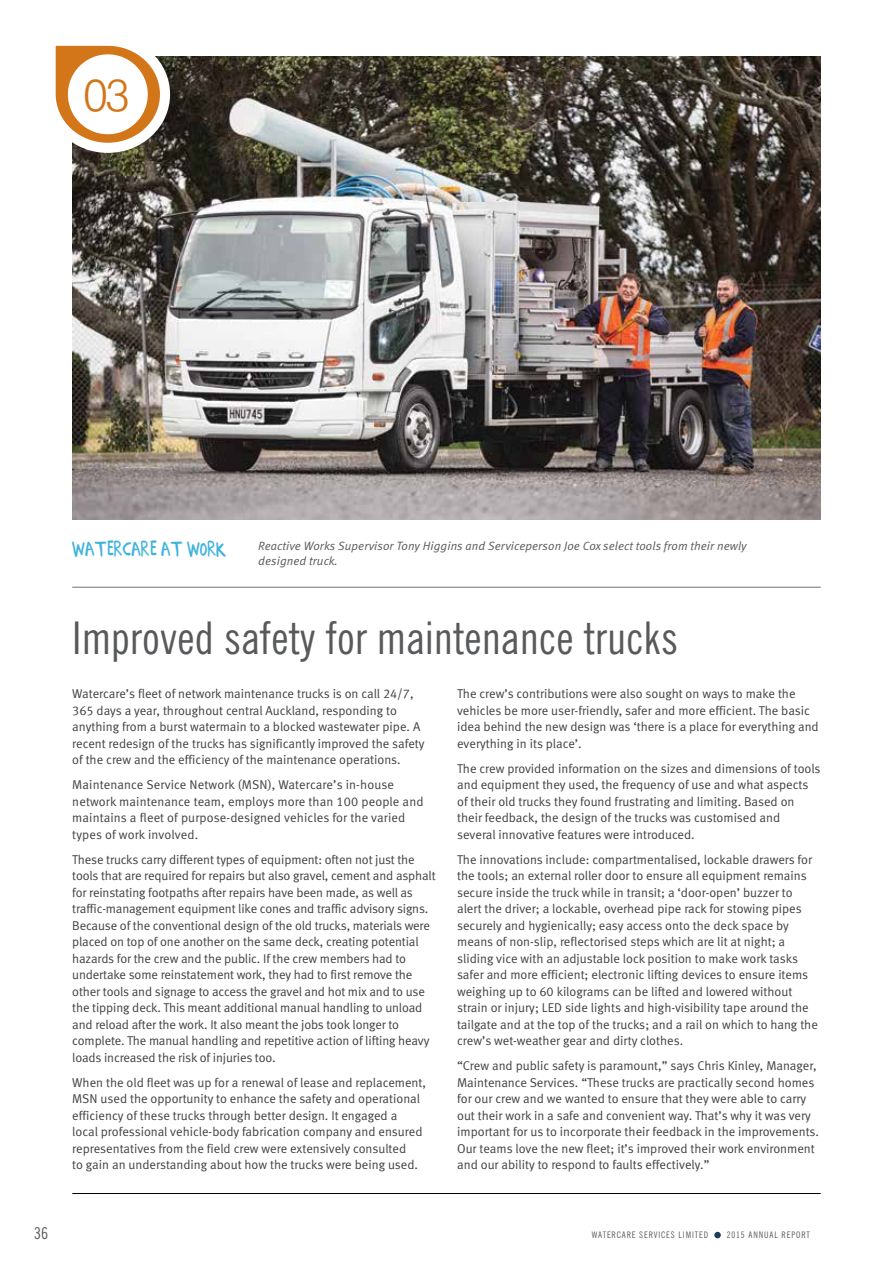
<style>
.page{position:relative;width:893px;height:1263px;background:#fff}
.page>*{position:absolute;margin:0;border:0;box-sizing:border-box;transform-origin:0 0}
.t1{font:300 45.45px "Swiss 721 BT";color:#d37619}
.t2{font:condensed 45px "News Gothic BT";letter-spacing:.01em;color:#58595b}
.t3{font:19.8px "Closeone one";letter-spacing:.01em;color:#3fb3db}
.t4{font:condensed 16.5px "News Gothic BT";color:#58595b}
.t5{font:12.75px/16.5px "Meta Normal LF";color:#414042}
.t6{font:italic 12px/15px "Meta Normal LF";letter-spacing:.01em;color:#58595b}
.t7{font:condensed 9px "News Gothic BT";letter-spacing:.1em;color:#58595b}
</style>
<div class="page">
<div style="left:714px;top:1232px;width:7px;height:6px;background:#203d58;border-radius:50%"></div>
<hr style="left:72px;top:587px;width:749px;height:1px;background:#6d6e71">
<img style="left:72px;top:57px;width:749px;height:462px">
<svg style="left:55px;top:45px;width:120px;height:113px"></svg>
<div style="left:66px;top:53px;width:83px;height:83px;background:#fff;border-radius:50%"></div>
<div style="left:65px;top:51px;width:86px;height:86px;border:3px solid #d37619;border-radius:50%"></div>
<hr style="left:72px;top:1193px;width:749px;height:1px;background:#000">
<h1 class="t1" style="left:83px;top:67px;width:48px">03</h1>
<h3 class="t3" style="left:72px;top:539px;width:156px">WATERCARE AT WORK</h3>
<p class="t6" style="left:258px;top:539px;width:490px">Reactive Works Supervisor Tony Higgins and Serviceperson Joe Cox select tools from their newly designed truck.</p>
<h2 class="t2" style="left:72px;top:611px;width:607px">Improved safety for maintenance trucks</h2>
<p class="t5" style="left:72px;top:685px;width:354px">Watercare’s fleet of network maintenance trucks is on call 24/7, 365 days a year, throughout central Auckland, responding to anything from a burst watermain to a blocked wastewater pipe. A recent redesign of the trucks has significantly improved the safety of the crew and the efficiency of the maintenance operations.</p>
<p class="t5" style="left:72px;top:776px;width:353px">Maintenance Service Network (MSN), Watercare’s in-house network maintenance team, employs more than 100 people and maintains a fleet of purpose-designed vehicles for the varied types of work involved.</p>
<p class="t5" style="left:72px;top:851px;width:365px">These trucks carry different types of equipment: often not just the tools that are required for repairs but also gravel, cement and asphalt for reinstating footpaths after repairs have been made, as well as traffic-management equipment like cones and traffic advisory signs.<br>Because of the conventional design of the old trucks, materials were placed on top of one another on the same deck, creating potential hazards for the crew and the public. If the crew members had to undertake some reinstatement work, they had to first remove the other tools and signage to access the gravel and hot mix and to use the tipping deck. This meant additional manual handling to unload and reload after the work. It also meant the jobs took longer to complete. The manual handling and repetitive action of lifting heavy loads increased the risk of injuries too.</p>
<p class="t5" style="left:72px;top:1074px;width:355px">When the old fleet was up for a renewal of lease and replacement, MSN used the opportunity to enhance the safety and operational efficiency of these trucks through better design. It engaged a local professional vehicle-body fabrication company and ensured representatives from the field crew were extensively consulted<br>to gain an understanding about how the trucks were being used.</p>
<p class="t5" style="left:457px;top:685px;width:363px">The crew’s contributions were also sought on ways to make the vehicles be more user-friendly, safer and more efficient. The basic idea behind the new design was ‘there is a place for everything and everything in its place’.</p>
<p class="t5" style="left:457px;top:760px;width:365px">The crew provided information on the sizes and dimensions of tools and equipment they used, the frequency of use and what aspects of their old trucks they found frustrating and limiting. Based on their feedback, the design of the trucks was customised and several innovative features were introduced.</p>
<p class="t5" style="left:457px;top:851px;width:362px">The innovations include: compartmentalised, lockable drawers for the tools; an external roller door to ensure all equipment remains secure inside the truck while in transit; a ‘door-open’ buzzer to alert the driver; a lockable, overhead pipe rack for stowing pipes securely and hygienically; easy access onto the deck space by means of non-slip, reflectorised steps which are lit at night; a sliding vice with an adjustable lock position to make work tasks safer and more efficient; electronic lifting devices to ensure items weighing up to 60 kilograms can be lifted and lowered without strain or injury; LED side lights and high-visibility tape around the tailgate and at the top of the trucks; and a rail on which to hang the crew’s wet-weather gear and dirty clothes.</p>
<p class="t5" style="left:457px;top:1057px;width:363px">“Crew and public safety is paramount,” says Chris Kinley, Manager, Maintenance Services. “These trucks are practically second homes for our crew and we wanted to ensure that they were able to carry out their work in a safe and convenient way. That’s why it was very important for us to incorporate their feedback in the improvements.<br>Our teams love the new fleet; it’s improved their work environment and our ability to respond to faults effectively.”</p>
<p class="t4" style="left:34px;top:1223px;width:16px">36</p>
<p class="t7" style="left:592px;top:1229px;width:118px">WATERCARE SERVICES LIMITED</p>
<p class="t7" style="left:727px;top:1229px;width:85px">2015 ANNUAL REPORT</p>
</div>
